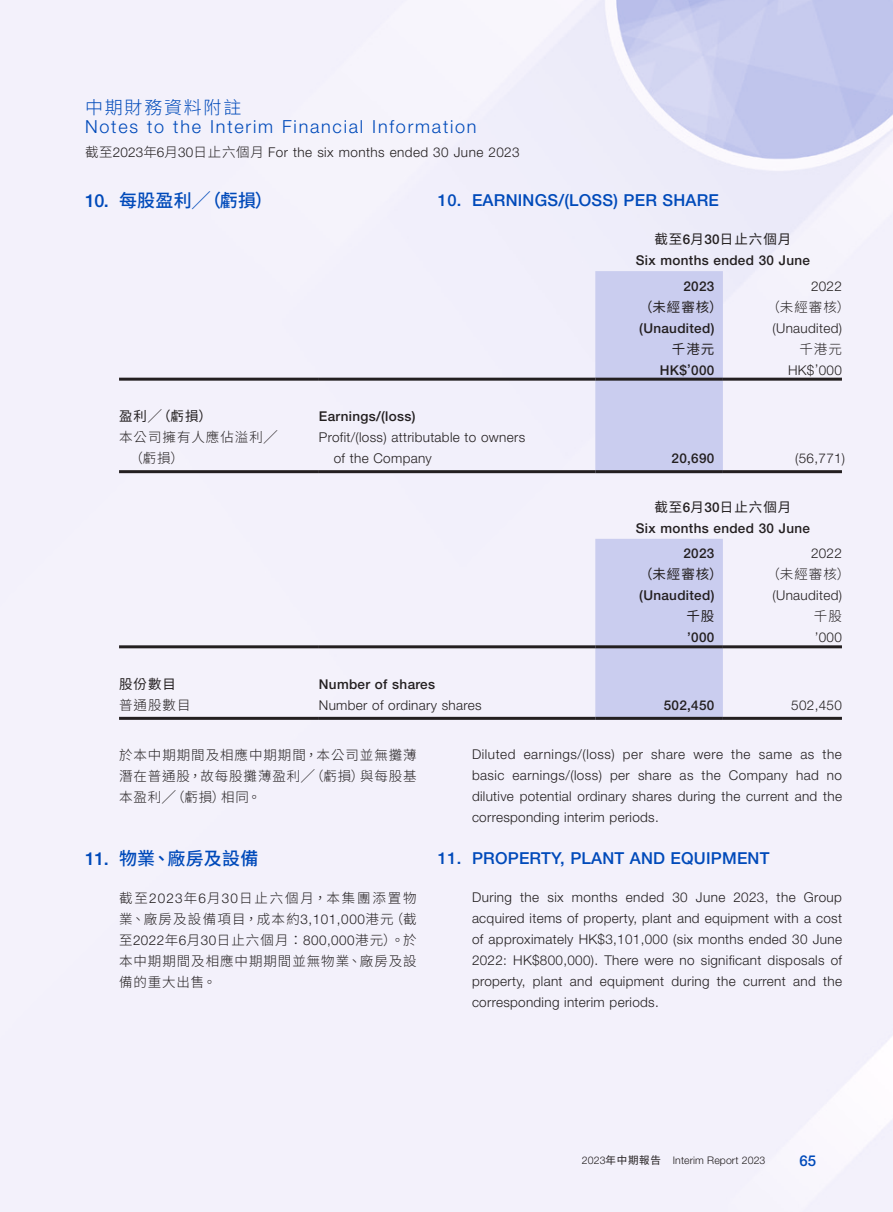
<style>
.page{position:relative;width:893px;height:1212px;background:#fff}
.page>*{position:absolute;margin:0;border:0;box-sizing:border-box;transform-origin:0 0}
.t1{font:300 18px "Helvetica Neue LT Std";letter-spacing:.1em;color:#004aba}
.C_Heading_1{font:500 18px "Source Han Sans TC";letter-spacing:.015em;color:#004aba}
.t2{font:300 18px "Source Han Sans TC";letter-spacing:.1em;color:#004aba}
.Heading_1{font:500 16.5px "Helvetica Neue LT Std";letter-spacing:.015em;color:#004aba}
.t3{font:500 15px "Helvetica Neue LT Std";color:#004aba}
.Body_Text{font:300 13.5px/21px "Helvetica Neue LT Std";letter-spacing:.025em;color:#231f20;text-align:justify}
.C_Body_Text{font:300 13.5px/21px "Source Han Sans TC";letter-spacing:.07em;color:#231f20;text-align:justify}
.Body_Text-2{font:500 13.5px "Helvetica Neue LT Std";letter-spacing:.025em;color:#231f20}
.Body_Text-3{font:13.5px "Source Han Sans TC";letter-spacing:.075em;color:#231f20}
.Body_Text-4{font:300 13.5px/21px "Source Han Sans TC";letter-spacing:.075em;color:#231f20}
.t4{font:300 10.5px "Helvetica Neue LT Std";letter-spacing:.01em;color:#231f20}
.s1{font-family:"Source Han Sans TC"}
.s2{font-family:"Helvetica Neue LT Std"}
.s3{font-family:"Helvetica Neue LT Std";font-weight:500}
.s4{font-family:"Source Han Sans TC";font-weight:400}
</style>
<div class="page">
<div style="left:595px;top:271px;width:128px;height:199px;background:#cacdef"></div>
<hr style="left:119px;top:378px;width:200px;height:3px;background:#231f20">
<hr style="left:319px;top:378px;width:276px;height:3px;background:#231f20">
<hr style="left:595px;top:378px;width:128px;height:3px;background:#231f20">
<hr style="left:723px;top:378px;width:119px;height:3px;background:#231f20">
<hr style="left:119px;top:470px;width:200px;height:3px;background:#231f20">
<hr style="left:319px;top:470px;width:276px;height:3px;background:#231f20">
<hr style="left:595px;top:470px;width:128px;height:3px;background:#231f20">
<hr style="left:723px;top:470px;width:119px;height:3px;background:#231f20">
<div style="left:595px;top:539px;width:128px;height:178px;background:#cacdef"></div>
<hr style="left:119px;top:645px;width:200px;height:3px;background:#231f20">
<hr style="left:319px;top:645px;width:276px;height:3px;background:#231f20">
<hr style="left:595px;top:645px;width:128px;height:3px;background:#231f20">
<hr style="left:723px;top:645px;width:119px;height:3px;background:#231f20">
<hr style="left:119px;top:717px;width:200px;height:3px;background:#231f20">
<hr style="left:319px;top:717px;width:276px;height:3px;background:#231f20">
<hr style="left:595px;top:717px;width:128px;height:3px;background:#231f20">
<hr style="left:723px;top:717px;width:119px;height:3px;background:#231f20">
<h1 class="t2" style="left:85px;top:97px;width:158px">中期財務資料附註</h1>
<h1 class="t1" style="left:85px;top:116px;width:393px">Notes to the Interim Financial Information</h1>
<p class="Body_Text" style="left:85px;top:141px;width:436px"><span class="s1">截至</span>2023<span class="s1">年</span>6<span class="s1">月</span>30<span class="s1">日止六個月</span> For the six months ended 30 June 2023</p>
<p class="C_Heading_1" style="left:85px;top:190px;width:189px"><span class="s2">10.</span> 每股盈利╱（虧損）</p>
<p class="Heading_1" style="left:438px;top:190px;width:282px">10. EARNINGS/(LOSS) PER SHARE</p>
<p class="Body_Text-3" style="left:654px;top:232px;width:138px">截至<span class="s3">6</span>月<span class="s3">30</span>日止六個月</p>
<p class="Body_Text-2" style="left:636px;top:252px;width:176px">Six months ended 30 June</p>
<p class="Body_Text-2" style="left:683px;top:278px;width:32px">2023</p>
<p class="Body_Text" style="left:811px;top:275px;width:32px">2022</p>
<p class="Body_Text-3" style="left:639px;top:299px;width:85px">（未經審核）</p>
<p class="Body_Text-4" style="left:767px;top:296px;width:85px">（未經審核）</p>
<p class="Body_Text-2" style="left:639px;top:320px;width:77px">(Unaudited)</p>
<p class="Body_Text" style="left:773px;top:317px;width:71px">(Unaudited)</p>
<p class="Body_Text-3" style="left:672px;top:341px;width:44px">千港元</p>
<p class="Body_Text-4" style="left:799px;top:338px;width:44px">千港元</p>
<p class="Body_Text-2" style="left:660px;top:362px;width:56px">HK$’000</p>
<p class="Body_Text" style="left:788px;top:359px;width:55px">HK$’000</p>
<p class="Body_Text-3" style="left:119px;top:408px;width:94px">盈利╱（虧損）</p>
<p class="Body_Text-2" style="left:319px;top:408px;width:98px">Earnings/(loss)</p>
<p class="Body_Text-4" style="left:129px;top:427px;width:150px;text-indent:-10px">本公司擁有人應佔溢利╱（虧損）</p>
<p class="Body_Text" style="left:334px;top:426px;width:193px;text-indent:-15px">Profit/(loss) attributable to owners of the Company</p>
<p class="Body_Text-2" style="left:672px;top:450px;width:44px">20,690</p>
<p class="Body_Text" style="left:795px;top:447px;width:51px">(56,771)</p>
<p class="Body_Text-3" style="left:654px;top:499px;width:138px">截至<span class="s3">6</span>月<span class="s3">30</span>日止六個月</p>
<p class="Body_Text-2" style="left:636px;top:520px;width:176px">Six months ended 30 June</p>
<p class="Body_Text-2" style="left:683px;top:545px;width:32px">2023</p>
<p class="Body_Text" style="left:811px;top:543px;width:32px">2022</p>
<p class="Body_Text-3" style="left:639px;top:567px;width:85px">（未經審核）</p>
<p class="Body_Text-4" style="left:767px;top:564px;width:85px">（未經審核）</p>
<p class="Body_Text-2" style="left:639px;top:587px;width:77px">(Unaudited)</p>
<p class="Body_Text" style="left:773px;top:585px;width:71px">(Unaudited)</p>
<p class="Body_Text-3" style="left:686px;top:609px;width:29px">千股</p>
<p class="Body_Text-4" style="left:814px;top:606px;width:29px">千股</p>
<p class="Body_Text-2" style="left:687px;top:629px;width:29px">’000</p>
<p class="Body_Text" style="left:815px;top:627px;width:29px">’000</p>
<p class="Body_Text-3" style="left:119px;top:676px;width:58px">股份數目</p>
<p class="Body_Text-2" style="left:319px;top:676px;width:118px">Number of shares</p>
<p class="Body_Text-4" style="left:119px;top:694px;width:73px">普通股數目</p>
<p class="Body_Text" style="left:319px;top:694px;width:164px">Number of ordinary shares</p>
<p class="Body_Text-2" style="left:664px;top:697px;width:52px">502,450</p>
<p class="Body_Text" style="left:791px;top:694px;width:52px">502,450</p>
<p class="Body_Text" style="left:472px;top:743px;width:372px">Diluted earnings/(loss) per share were the same as the basic earnings/(loss) per share as the Company had no dilutive potential ordinary shares during the current and the corresponding interim periods.</p>
<p class="Heading_1" style="left:438px;top:848px;width:333px">11. PROPERTY, PLANT AND EQUIPMENT</p>
<p class="Body_Text" style="left:472px;top:886px;width:372px">During the six months ended 30 June 2023, the Group acquired items of property, plant and equipment with a cost of approximately HK$3,101,000 (six months ended 30 June 2022: HK$800,000). There were no significant disposals of property, plant and equipment during the current and the corresponding interim periods.</p>
<p class="C_Body_Text" style="left:119px;top:745px;width:299px">於本中期期間及相應中期期間，本公司並無攤薄潛在普通股，故每股攤薄盈利╱（虧損）與每股基本盈利╱（虧損）相同。</p>
<p class="C_Heading_1" style="left:85px;top:848px;width:175px"><span class="s2">11.</span> 物業、廠房及設備</p>
<p class="C_Body_Text" style="left:119px;top:888px;width:299px">截至<span class="s2">2023</span>年<span class="s2">6</span>月<span class="s2">30</span>日止六個月，本集團添置物業、廠房及設備項目，成本約<span class="s2">3,101,000</span>港元（截至<span class="s2">2022</span>年<span class="s2">6</span>月<span class="s2">30</span>日止六個月：<span class="s2">800,000</span>港元）。於本中期期間及相應中期期間並無物業、廠房及設備的重大出售。</p>
<p class="t4" style="left:582px;top:1153px;width:185px">2023<span class="s4">年中期報告</span> Interim Report 2023</p>
<p class="t3" style="left:800px;top:1151px;width:18px">65</p>
</div>
